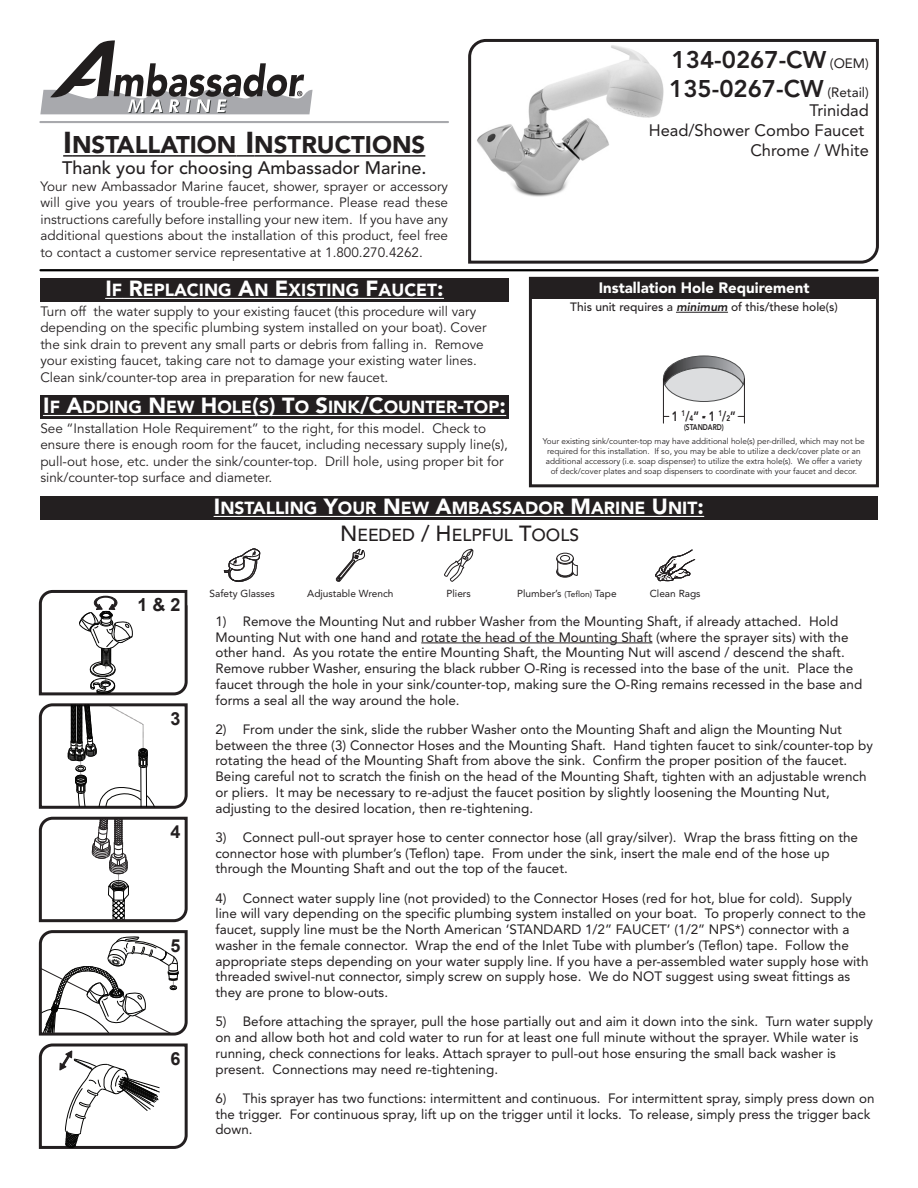
<style>
.page{position:relative;width:918px;height:1188px;background:#fff}
.page>*{position:absolute;margin:0;border:0;box-sizing:border-box;transform-origin:0 0}
.t1{font:800 24px/28.8px "Avenir";color:#231f20}
.t2{font:900 24px "Avenir";color:#231f20}
.t3{font:500 18px "Avenir";color:#231f20}
.t4{font:700 18px "Arial";color:#231f20}
.t5{font:900 17.4px/26.5px "Avenir";color:#fff;text-align:center}
.t6{font:16.5px/19.8px "Avenir";color:#231f20;text-align:right}
.t7{font:900 15px "Avenir";color:#fff}
.t8{font:13.5px/15.8px "Avenir";color:#231f20}
.t9{font:13.5px/16.5px "Avenir";color:#231f20}
.t10{font:800 13.5px "Avenir";color:#231f20;scale:.8 1}
.t11{font:500 12px "Avenir";color:#231f20}
.t12{font:10.2px "Avenir";color:#231f20}
.t13{font:8.25px/10.1px "Avenir";color:#231f20;text-align:center}
.t14{font:800 8.25px "Avenir";color:#231f20;scale:.8 1}
.s1{font-size:30px}
.s2{font-size:21.75px}
.s3{font-weight:400;font-size:13.5px}
.s4{font-weight:800;font-style:italic}
.s5{font-weight:500;font-size:21.75px;color:#231f20}
.s6{font-weight:500;color:#231f20}
.s7{font-size:8.1px}
.s8{font-size:8.4px}
</style>
<div class="page">
<hr style="left:421px;top:643px;width:231px;height:1px;background:#231f20">
<svg style="left:662px;top:356px;width:83px;height:68px"></svg>
<hr style="left:663px;top:379px;width:1px;height:44px;background:#231f20">
<hr style="left:744px;top:379px;width:1px;height:44px;background:#231f20">
<svg style="left:336px;top:549px;width:29px;height:33px"></svg>
<svg style="left:444px;top:549px;width:29px;height:33px"></svg>
<svg style="left:655px;top:549px;width:41px;height:33px"></svg>
<div style="left:557px;top:553px;width:17px;height:11px;border:1px solid #231f20;border-radius:50%"></div>
<div style="left:560px;top:555px;width:10px;height:6px;border:1px solid #231f20;border-radius:50%"></div>
<svg style="left:556px;top:558px;width:22px;height:20px"></svg>
<svg style="left:38px;top:590px;width:150px;height:559px"></svg>
<div style="left:530px;top:278px;width:347px;height:20px;background:#231f20"></div>
<div style="left:40px;top:278px;width:469px;height:24px;background:#231f20"></div>
<svg style="left:63px;top:155px;width:9px;height:2px"></svg>
<hr style="left:72px;top:155px;width:165px;height:2px;background:#231f20">
<svg style="left:237px;top:155px;width:17px;height:2px"></svg>
<hr style="left:254px;top:155px;width:171px;height:2px;background:#231f20">
<svg style="left:40px;top:40px;width:273px;height:74px"></svg>
<hr style="left:40px;top:121px;width:408px;height:2px;background:#a8a9ad">
<svg style="left:468px;top:38px;width:411px;height:226px"></svg>
<svg style="left:106px;top:298px;width:37px;height:1px"></svg>
<hr style="left:143px;top:298px;width:89px;height:1px;background:#fff">
<svg style="left:232px;top:298px;width:57px;height:1px"></svg>
<hr style="left:289px;top:298px;width:70px;height:1px;background:#fff">
<svg style="left:359px;top:298px;width:20px;height:1px"></svg>
<hr style="left:379px;top:298px;width:58px;height:1px;background:#fff">
<div style="left:529px;top:277px;width:350px;height:210px;border:3px solid #231f20"></div>
<hr style="left:676px;top:312px;width:52px;height:1px;background:#231f20">
<hr style="left:40px;top:269px;width:837px;height:2px;background:#000">
<div style="left:40px;top:395px;width:469px;height:24px;background:#231f20"></div>
<svg style="left:43px;top:415px;width:40px;height:1px"></svg>
<hr style="left:83px;top:415px;width:59px;height:1px;background:#fff">
<svg style="left:142px;top:415px;width:75px;height:1px"></svg>
<hr style="left:217px;top:415px;width:35px;height:1px;background:#fff">
<svg style="left:252px;top:415px;width:76px;height:1px"></svg>
<hr style="left:328px;top:415px;width:32px;height:1px;background:#fff">
<svg style="left:360px;top:415px;width:24px;height:1px"></svg>
<hr style="left:384px;top:415px;width:74px;height:1px;background:#fff">
<hr style="left:464px;top:415px;width:35px;height:1px;background:#fff">
<div style="left:40px;top:496px;width:837px;height:24px;background:#231f20"></div>
<svg style="left:214px;top:515px;width:46px;height:67px"></svg>
<hr style="left:220px;top:516px;width:97px;height:1px;background:#fff">
<svg style="left:317px;top:516px;width:21px;height:1px"></svg>
<hr style="left:338px;top:516px;width:39px;height:1px;background:#fff">
<svg style="left:377px;top:516px;width:75px;height:1px"></svg>
<hr style="left:452px;top:516px;width:112px;height:1px;background:#fff">
<svg style="left:564px;top:516px;width:27px;height:1px"></svg>
<hr style="left:591px;top:516px;width:55px;height:1px;background:#fff">
<svg style="left:646px;top:516px;width:58px;height:1px"></svg>
<h1 class="t2" style="left:63px;top:130px;width:364px"><span class="s1">I</span>NSTALLATION <span class="s1">I</span>NSTRUCTIONS</h1>
<h2 class="t3" style="left:62px;top:158px;width:366px">Thank you for choosing Ambassador Marine.</h2>
<p class="t9" style="left:40px;top:178px;width:409px;text-align:justify">Your new Ambassador Marine faucet, shower, sprayer or accessory will give you years of trouble-free performance. Please read these instructions carefully before installing your new item. If you have any additional questions about the installation of this product, feel free to contact a customer service representative at 1.800.270.4262.</p>
<p class="t5" style="left:106px;top:277px;width:340px"><span class="s2">I</span>F <span class="s2">R</span>EPLACING <span class="s2">A</span>N <span class="s2">E</span>XISTING <span class="s2">F</span>AUCET<span class="s2">:</span></p>
<p class="t9" style="left:40px;top:303px;width:448px">Turn off the water supply to your existing faucet (this procedure will vary depending on the specific plumbing system installed on your boat). Cover the sink drain to prevent any small parts or debris from falling in. Remove your existing faucet, taking care not to damage your existing water lines.<br>Clean sink/counter-top area in preparation for new faucet.</p>
<h1 class="t1" style="left:669px;top:45px;width:201px">134-0267-CW <span class="s3">(OEM)<br></span>135-0267-CW <span class="s3">(Retail)</span></h1>
<p class="t6" style="left:649px;top:101px;width:222px">Trinidad<br>Head/Shower Combo Faucet<br>Chrome / White</p>
<p class="t7" style="left:599px;top:279px;width:212px">Installation Hole Requirement</p>
<p class="t11" style="left:570px;top:300px;width:269px">This unit requires a <span class="s4">minimum</span> of this/these hole(s)</p>
<p class="t5" style="left:43px;top:394px;width:464px"><span class="s2">I</span>F <span class="s2">A</span>DDING <span class="s2">N</span>EW <span class="s2">H</span>OLE<span class="s2">(</span>S<span class="s2">) T</span>O <span class="s2">S</span>INK<span class="s2">/C</span>OUNTER<span class="s2">-</span>TOP<span class="s2">:</span></p>
<p class="t9" style="left:40px;top:420px;width:469px">See “Installation Hole Requirement” to the right, for this model. Check to ensure there is enough room for the faucet, including necessary supply line(s), pull-out hose, etc. under the sink/counter-top. Drill hole, using proper bit for sink/counter-top surface and diameter.</p>
<p class="t5" style="left:214px;top:495px;width:491px"><span class="s2">I</span>NSTALLING <span class="s2">Y</span>OUR <span class="s2">N</span>EW <span class="s2">A</span>MBASSADOR <span class="s2">M</span>ARINE <span class="s2">U</span>NIT<span class="s2">:<br></span><span class="s5">N</span><span class="s6">EEDED</span> <span class="s5">/ H</span><span class="s6">ELPFUL</span> <span class="s5">T</span><span class="s6">OOLS</span></p>
<p class="t10" style="left:672px;top:408px;width:81px">1 <sup>1</sup>/<span class="s7">4</span>” - 1 <sup>1</sup>/<span class="s7">2</span>”</p>
<p class="t14" style="left:684px;top:422px;width:51px">(STANDARD)</p>
<p class="t13" style="left:543px;top:436px;width:323px">Your existing sink/counter-top may have additional hole(s) per-drilled, which may not be required for this installation. If so, you may be able to utilize a deck/cover plate or an additional accessory (i.e. soap dispenser) to utilize the extra hole(s). We offer a variety of deck/cover plates and soap dispensers to coordinate with your faucet and decor.</p>
<h2 class="t4" style="left:137px;top:593px;width:45px">1 &amp; 2</h2>
<h2 class="t4" style="left:170px;top:706px;width:12px">3</h2>
<h2 class="t4" style="left:170px;top:820px;width:12px">4</h2>
<h2 class="t4" style="left:170px;top:933px;width:12px">5</h2>
<h2 class="t4" style="left:170px;top:1047px;width:12px">6</h2>
<p class="t12" style="left:210px;top:587px;width:67px">Safety Glasses</p>
<p class="t12" style="left:307px;top:587px;width:88px">Adjustable Wrench</p>
<p class="t12" style="left:446px;top:587px;width:26px">Pliers</p>
<p class="t12" style="left:517px;top:587px;width:101px">Plumber’s <span class="s8">(Teflon)</span> Tape</p>
<p class="t12" style="left:650px;top:587px;width:52px">Clean Rags</p>
<p class="t8" style="left:215px;top:613px;width:648px">1) Remove the Mounting Nut and rubber Washer from the Mounting Shaft, if already attached. Hold Mounting Nut with one hand and rotate the head of the Mounting Shaft (where the sprayer sits) with the other hand. As you rotate the entire Mounting Shaft, the Mounting Nut will ascend / descend the shaft.<br>Remove rubber Washer, ensuring the black rubber O-Ring is recessed into the base of the unit. Place the faucet through the hole in your sink/counter-top, making sure the O-Ring remains recessed in the base and forms a seal all the way around the hole.</p>
<p class="t8" style="left:215px;top:721px;width:659px">2) From under the sink, slide the rubber Washer onto the Mounting Shaft and align the Mounting Nut between the three (3) Connector Hoses and the Mounting Shaft. Hand tighten faucet to sink/counter-top by rotating the head of the Mounting Shaft from above the sink. Confirm the proper position of the faucet.<br>Being careful not to scratch the finish on the head of the Mounting Shaft, tighten with an adjustable wrench or pliers. It may be necessary to re-adjust the faucet position by slightly loosening the Mounting Nut, adjusting to the desired location, then re-tightening.</p>
<p class="t8" style="left:215px;top:829px;width:644px">3) Connect pull-out sprayer hose to center connector hose (all gray/silver). Wrap the brass fitting on the connector hose with plumber’s (Teflon) tape. From under the sink, insert the male end of the hose up through the Mounting Shaft and out the top of the faucet.</p>
<p class="t8" style="left:215px;top:890px;width:655px">4) Connect water supply line (not provided) to the Connector Hoses (red for hot, blue for cold). Supply line will vary depending on the specific plumbing system installed on your boat. To properly connect to the faucet, supply line must be the North American ‘STANDARD 1/2” FAUCET’ (1/2” NPS*) connector with a washer in the female connector. Wrap the end of the Inlet Tube with plumber’s (Teflon) tape. Follow the appropriate steps depending on your water supply line. If you have a per-assembled water supply hose with threaded swivel-nut connector, simply screw on supply hose. We do NOT suggest using sweat fittings as they are prone to blow-outs.</p>
<p class="t8" style="left:215px;top:1014px;width:659px">5) Before attaching the sprayer, pull the hose partially out and aim it down into the sink. Turn water supply on and allow both hot and cold water to run for at least one full minute without the sprayer. While water is running, check connections for leaks. Attach sprayer to pull-out hose ensuring the small back washer is present. Connections may need re-tightening.</p>
<p class="t8" style="left:215px;top:1090px;width:661px">6) This sprayer has two functions: intermittent and continuous. For intermittent spray, simply press down on the trigger. For continuous spray, lift up on the trigger until it locks. To release, simply press the trigger back down.</p>
</div>
